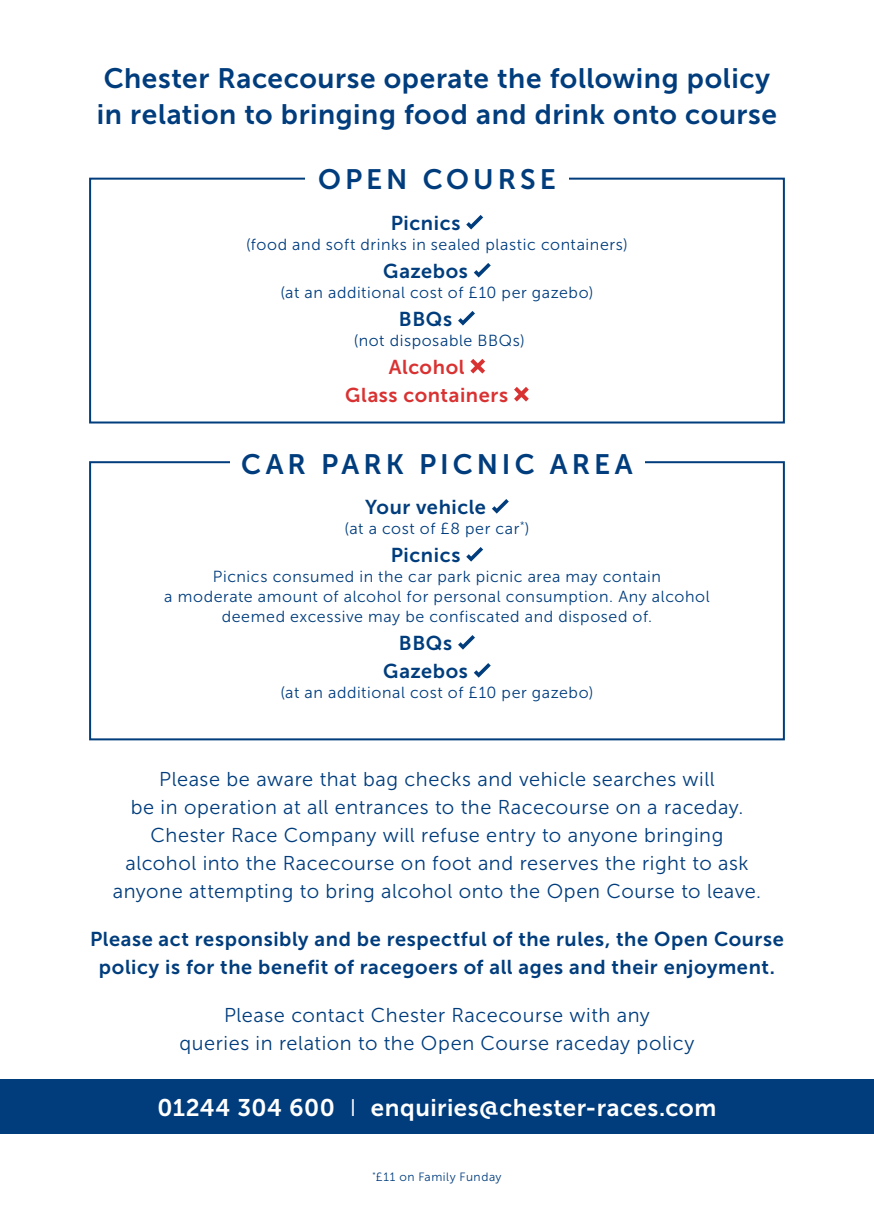
<style>
.page{position:relative;width:874px;height:1225px;background:#fff}
.page>*{position:absolute;margin:0;border:0;box-sizing:border-box;transform-origin:0 0}
.t1{font:28px/36px "Museo Sans 700";letter-spacing:.02em;color:#013d7d}
.t2{font:28px "Museo Sans 700";letter-spacing:.145em;color:#013d7d}
.t3{font:24px "Museo Sans 700";letter-spacing:.02em;color:#fff}
.t4{font:20px "Museo Sans 300";letter-spacing:.025em;color:#013d7d}
.t5{font:20px/28px "Museo Sans 700";letter-spacing:.03em;color:#013d7d;text-align:center}
.t6{font:20px "Museo Sans 700";letter-spacing:.03em;color:#d93232}
.t7{font:16px "Museo Sans 300";letter-spacing:.035em;color:#013d7d}
.t8{font:12px "Museo Sans 300";letter-spacing:.045em;color:#013d7d}
.s1{font-family:"Museo Sans 300"}
</style>
<div class="page">
<div style="left:89px;top:461px;width:695px;height:279px;border:2px solid #013d7d"></div>
<div style="left:229px;top:445px;width:415px;height:41px;background:#fff"></div>
<div style="left:89px;top:178px;width:695px;height:245px;border:2px solid #013d7d"></div>
<div style="left:305px;top:162px;width:263px;height:41px;background:#fff"></div>
<div style="left:0;top:1079px;width:873px;height:55px;background:#013d7d"></div>
<svg style="left:466px;top:215px;width:17px;height:14px"></svg>
<svg style="left:474px;top:263px;width:16px;height:14px"></svg>
<svg style="left:458px;top:311px;width:17px;height:14px"></svg>
<svg style="left:470px;top:359px;width:15px;height:14px"></svg>
<svg style="left:514px;top:387px;width:14px;height:14px"></svg>
<svg style="left:492px;top:499px;width:16px;height:14px"></svg>
<svg style="left:466px;top:547px;width:17px;height:14px"></svg>
<svg style="left:458px;top:635px;width:17px;height:14px"></svg>
<svg style="left:474px;top:663px;width:16px;height:14px"></svg>
<p class="t1" style="left:97px;top:60px;width:681px">Chester Racecourse operate the following policy in relation to bringing food and drink onto course</p>
<p class="t2" style="left:318px;top:164px;width:239px">OPEN COURSE</p>
<p class="t5" style="left:390px;top:209px;width:71px">Picnics</p>
<p class="t7" style="left:246px;top:235px;width:383px">(food and soft drinks in sealed plastic containers)</p>
<p class="t5" style="left:383px;top:257px;width:86px">Gazebos</p>
<p class="t7" style="left:280px;top:283px;width:314px">(at an additional cost of £10 per gazebo)</p>
<p class="t5" style="left:399px;top:305px;width:55px">BBQs</p>
<p class="t7" style="left:353px;top:331px;width:172px">(not disposable BBQs)</p>
<p class="t6" style="left:388px;top:355px;width:77px">Alcohol</p>
<p class="t6" style="left:345px;top:383px;width:164px">Glass containers</p>
<p class="t2" style="left:241px;top:448px;width:393px">CAR PARK PICNIC AREA</p>
<p class="t5" style="left:365px;top:493px;width:122px">Your vehicle</p>
<p class="t7" style="left:344px;top:519px;width:186px">(at a cost of £8 per car<sup>*</sup>)</p>
<p class="t5" style="left:390px;top:541px;width:71px">Picnics</p>
<p class="t7" style="left:213px;top:567px;width:449px">Picnics consumed in the car park picnic area may contain</p>
<p class="t7" style="left:164px;top:587px;width:546px">a moderate amount of alcohol for personal consumption. Any alcohol</p>
<p class="t7" style="left:222px;top:607px;width:432px">deemed excessive may be confiscated and disposed of.</p>
<p class="t5" style="left:399px;top:629px;width:55px">BBQs</p>
<p class="t5" style="left:383px;top:657px;width:86px">Gazebos</p>
<p class="t7" style="left:280px;top:683px;width:314px">(at an additional cost of £10 per gazebo)</p>
<p class="t4" style="left:159px;top:768px;width:556px">Please be aware that bag checks and vehicle searches will</p>
<p class="t4" style="left:131px;top:796px;width:613px">be in operation at all entrances to the Racecourse on a raceday.</p>
<p class="t4" style="left:150px;top:824px;width:574px">Chester Race Company will refuse entry to anyone bringing</p>
<p class="t4" style="left:125px;top:852px;width:624px">alcohol into the Racecourse on foot and reserves the right to ask</p>
<p class="t4" style="left:113px;top:880px;width:649px">anyone attempting to bring alcohol onto the Open Course to leave.</p>
<p class="t5" style="left:90px;top:925px;width:695px">Please act responsibly and be respectful of the rules, the Open Course policy is for the benefit of racegoers of all ages and their enjoyment.</p>
<p class="t4" style="left:224px;top:1004px;width:427px">Please contact Chester Racecourse with any</p>
<p class="t4" style="left:179px;top:1032px;width:516px">queries in relation to the Open Course raceday policy</p>
<p class="t3" style="left:157px;top:1094px;width:560px">01244 304 600 <span class="s1">I</span> enquiries@chester-races.com</p>
<p class="t8" style="left:372px;top:1170px;width:131px"><sup>*</sup>£11 on Family Funday</p>
</div>
